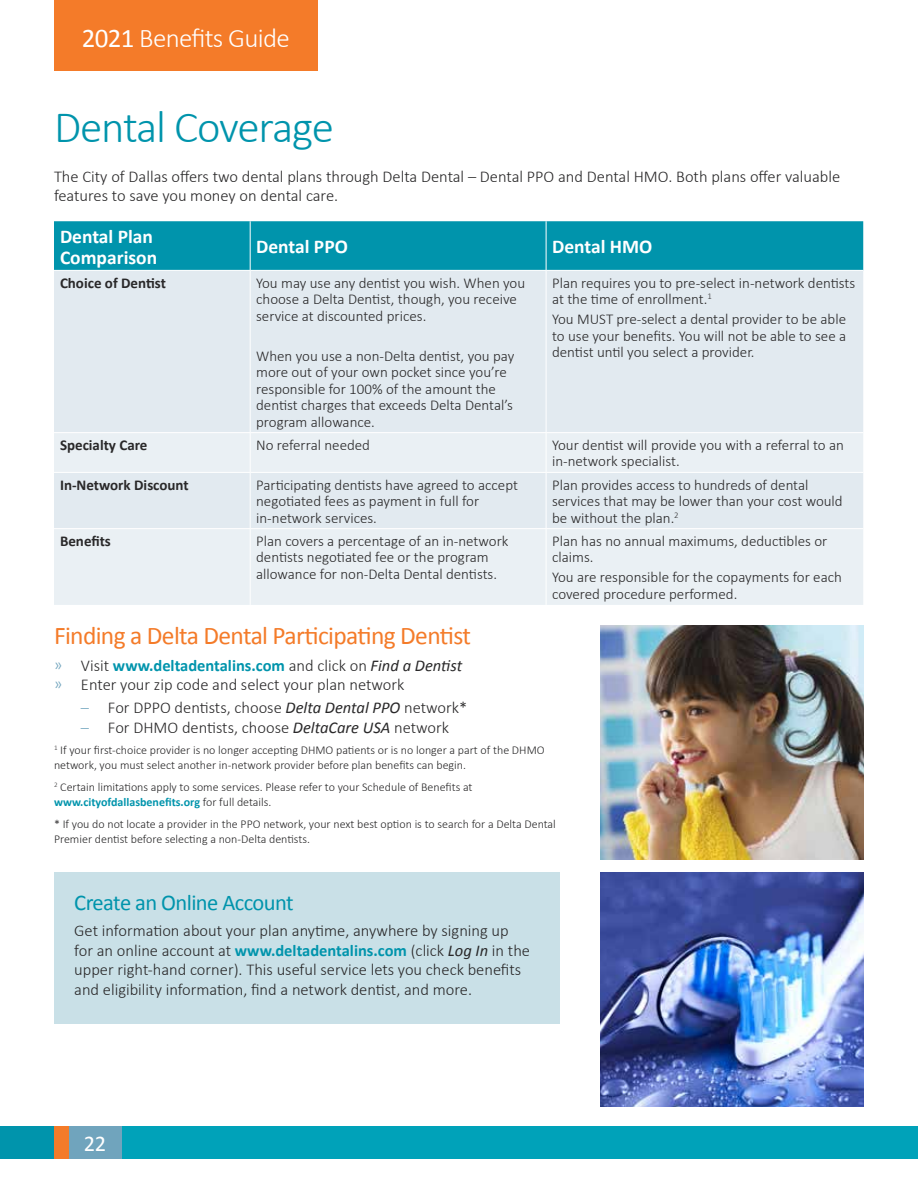
<style>
.page{position:relative;width:918px;height:1188px;background:#fff}
.page>*{position:absolute;margin:0;border:0;box-sizing:border-box;transform-origin:0 0}
.t1{font:300 45px "Calibri";letter-spacing:-.025em;color:#0094ac}
.t2{font:300 27px "Calibri";letter-spacing:-.025em;color:#fff}
.t3{font:25.5px "Calibri";letter-spacing:-.025em;color:#f47b29}
.t4{font:22.5px "Calibri";letter-spacing:-.025em;color:#0094ac}
.t5{font:22.5px "Calibri";color:#fff}
.t6{font:700 19.5px/21px "Calibri";color:#fff}
.t7{font:300 16.5px/19.5px "Calibri";color:#292829}
.t8{font:300 15px/16.5px "Calibri";color:#292829}
.t9{font:700 15px "Calibri";color:#292829}
.t10{font:300 12px/15px "Calibri";color:#292829}
.s1{font-weight:400}
.s2{color:#70a4bd}
.s3{font-weight:700;color:#0094ac}
.s4{font-weight:400;font-style:italic}
</style>
<div class="page">
<img style="left:600px;top:625px;width:264px;height:234px">
<img style="left:600px;top:873px;width:264px;height:234px">
<div style="left:54px;top:0;width:264px;height:71px;background:#f47b29"></div>
<div style="left:0;top:1126px;width:918px;height:33px;background:#00a2b9"></div>
<div style="left:68px;top:1126px;width:54px;height:33px;background:#70a4bd"></div>
<div style="left:54px;top:1126px;width:14px;height:33px;background:#f47b29"></div>
<div style="left:0;top:1126px;width:54px;height:33px;background:#0094ac"></div>
<div style="left:54px;top:221px;width:809px;height:49px;background:#0094ac"></div>
<div style="left:54px;top:271px;width:809px;height:161px;background:#e2eaf0"></div>
<div style="left:54px;top:433px;width:809px;height:172px;background:#eaf0f4"></div>
<hr style="left:250px;top:221px;width:1px;height:49px;background:#fff">
<hr style="left:546px;top:221px;width:1px;height:49px;background:#fff">
<hr style="left:250px;top:271px;width:1px;height:161px;background:#fff">
<hr style="left:546px;top:271px;width:1px;height:161px;background:#fff">
<hr style="left:250px;top:433px;width:1px;height:39px;background:#fff">
<hr style="left:546px;top:433px;width:1px;height:39px;background:#fff">
<hr style="left:54px;top:472px;width:196px;height:1px;background:#fff">
<hr style="left:250px;top:472px;width:296px;height:1px;background:#fff">
<hr style="left:250px;top:473px;width:1px;height:55px;background:#fff">
<hr style="left:546px;top:472px;width:317px;height:1px;background:#fff">
<hr style="left:546px;top:473px;width:1px;height:55px;background:#fff">
<hr style="left:54px;top:528px;width:196px;height:1px;background:#fff">
<hr style="left:250px;top:528px;width:296px;height:1px;background:#fff">
<hr style="left:250px;top:529px;width:1px;height:76px;background:#fff">
<hr style="left:546px;top:528px;width:317px;height:1px;background:#fff">
<hr style="left:546px;top:529px;width:1px;height:76px;background:#fff">
<div style="left:54px;top:873px;width:506px;height:151px;background:#c9e0e7"></div>
<h2 class="t2" style="left:82px;top:21px;width:209px"><span class="s1">2021</span> Benefits Guide</h2>
<h1 class="t1" style="left:54px;top:99px;width:281px">Dental Coverage</h1>
<p class="t7" style="left:54px;top:165px;width:788px">The City of Dallas offers two dental plans through Delta Dental – Dental PPO and Dental HMO. Both plans offer valuable features to save you money on dental care.</p>
<h3 class="t6" style="left:60px;top:226px;width:99px">Dental Plan<br>Comparison</h3>
<h3 class="t6" style="left:256px;top:236px;width:93px">Dental PPO</h3>
<h3 class="t6" style="left:552px;top:236px;width:102px">Dental HMO</h3>
<p class="t9" style="left:60px;top:273px;width:107px">Choice of Dentist</p>
<p class="t8" style="left:256px;top:274px;width:271px">You may use any dentist you wish. When you choose a Delta Dentist, though, you receive service at discounted prices.</p>
<p class="t8" style="left:256px;top:347px;width:260px">When you use a non-Delta dentist, you pay more out of your own pocket since you’re responsible for 100% of the amount the dentist charges that exceeds Delta Dental’s program allowance.</p>
<p class="t8" style="left:552px;top:274px;width:305px">Plan requires you to pre-select in-network dentists at the time of enrollment.<sup>1</sup></p>
<p class="t8" style="left:552px;top:310px;width:296px;text-align:justify">You MUST pre-select a dental provider to be able to use your benefits. You will not be able to see a dentist until you select a provider.</p>
<p class="t9" style="left:60px;top:435px;width:89px">Specialty Care</p>
<p class="t8" style="left:256px;top:436px;width:115px">No referral needed</p>
<p class="t8" style="left:552px;top:436px;width:293px">Your dentist will provide you with a referral to an in-network specialist.</p>
<p class="t9" style="left:60px;top:475px;width:130px">In-Network Discount</p>
<p class="t8" style="left:256px;top:476px;width:263px">Participating dentists have agreed to accept negotiated fees as payment in full for in-network services.</p>
<p class="t8" style="left:552px;top:476px;width:292px">Plan provides access to hundreds of dental services that may be lower than your cost would be without the plan.<sup>2</sup></p>
<p class="t9" style="left:60px;top:531px;width:52px">Benefits</p>
<p class="t8" style="left:256px;top:532px;width:254px">Plan covers a percentage of an in-network dentists negotiated fee or the program allowance for non-Delta Dental dentists.</p>
<p class="t8" style="left:552px;top:532px;width:277px">Plan has no annual maximums, deductibles or claims.</p>
<p class="t8" style="left:552px;top:568px;width:291px">You are responsible for the copayments for each covered procedure performed.</p>
<h3 class="t3" style="left:54px;top:620px;width:419px">Finding a Delta Dental Participating Dentist</h3>
<p class="t7" style="left:54px;top:655px;width:410px"><span class="s2">ͫ</span> Visit <span class="s3">www.deltadentalins.com</span> and click on <span class="s4">Find a Dentist </span><span class="s2">ͫ</span> Enter your zip code and select your plan network</p>
<p class="t7" style="left:81px;top:697px;width:388px"><span class="s2">–</span> For DPPO dentists, choose <span class="s4">Delta Dental PPO</span> network*</p>
<p class="t7" style="left:81px;top:717px;width:370px"><span class="s2">–</span> For DHMO dentists, choose <span class="s4">DeltaCare USA</span> network</p>
<p class="t10" style="left:54px;top:742px;width:492px"><sup>1</sup> If your first-choice provider is no longer accepting DHMO patients or is no longer a part of the DHMO network, you must select another in-network provider before plan benefits can begin.</p>
<p class="t10" style="left:54px;top:779px;width:420px"><sup>2</sup> Certain limitations apply to some services. Please refer to your Schedule of Benefits at <span class="s3">www.cityofdallasbenefits.org</span> for full details.</p>
<p class="t10" style="left:54px;top:816px;width:503px">* If you do not locate a provider in the PPO network, your next best option is to search for a Delta Dental<br>Premier dentist before selecting a non-Delta dentists.</p>
<h3 class="t4" style="left:74px;top:888px;width:221px">Create an Online Account</h3>
<p class="t7" style="left:74px;top:920px;width:457px">Get information about your plan anytime, anywhere by signing up for an online account at <span class="s3">www.deltadentalins.com</span> (click <span class="s4">Log In</span> in the upper right-hand corner). This useful service lets you check benefits and eligibility information, find a network dentist, and more.</p>
<h3 class="t5" style="left:84px;top:1129px;width:24px">22</h3>
</div>
